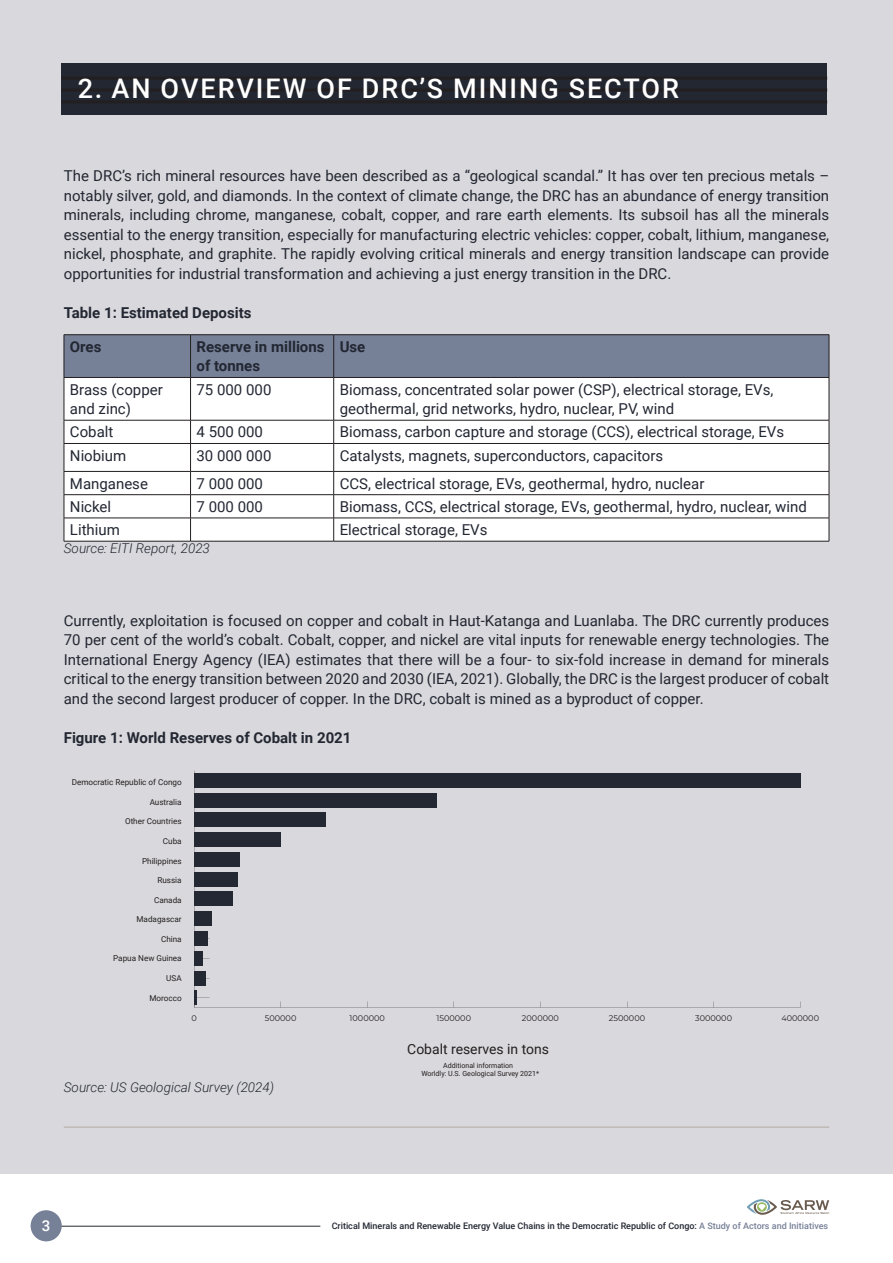
<style>
.page{position:relative;width:893px;height:1263px;background:#fff}
.page>*{position:absolute;margin:0;border:0;box-sizing:border-box;transform-origin:0 0}
.t1{font:500 27px "Roboto";letter-spacing:.075em;color:#fff}
.t2{font:15px/19.5px "Roboto";color:#222732;text-align:justify}
.t3{font:700 15px/19.5px "Roboto";color:#222732}
.t4{font:500 15px "Roboto";color:#fff}
.t5{font:13.95px "Roboto";color:#231f20}
.t6{font:italic 300 13.5px "Roboto";color:#222732}
.t7{font:500 9px "Roboto";color:#222732}
.t8{font:8.1px "Roboto";color:#231f20}
.t9{font:8.1px "Montserrat";color:#231f20}
.t10{font:7.05px/7.6px "Roboto";color:#231f20;text-align:center}
.s1{color:#768097}
</style>
<div class="page">
<hr style="left:35px;top:1226px;width:285px;height:1px;background:#222732">
<svg style="left:747px;top:1199px;width:82px;height:16px"></svg>
<div style="left:31px;top:1210px;width:31px;height:31px;background:#768097;border-radius:50%"></div>
<div style="left:0;top:0;width:893px;height:1174px;background:#d9d8dc"></div>
<hr style="left:64px;top:1127px;width:765px;height:1px;background:#b4aba3">
<div style="left:194px;top:773px;width:606px;height:14px;background:#242833"></div>
<div style="left:194px;top:793px;width:242px;height:14px;background:#242833"></div>
<div style="left:194px;top:813px;width:132px;height:14px;background:#242833"></div>
<div style="left:194px;top:832px;width:87px;height:15px;background:#242833"></div>
<div style="left:194px;top:852px;width:45px;height:14px;background:#242833"></div>
<div style="left:194px;top:872px;width:43px;height:14px;background:#242833"></div>
<div style="left:194px;top:892px;width:38px;height:14px;background:#242833"></div>
<div style="left:194px;top:912px;width:17px;height:14px;background:#242833"></div>
<div style="left:194px;top:931px;width:14px;height:15px;background:#242833"></div>
<div style="left:194px;top:951px;width:8px;height:14px;background:#242833"></div>
<div style="left:194px;top:971px;width:12px;height:14px;background:#242833"></div>
<svg style="left:194px;top:991px;width:2px;height:14px"></svg>
<div style="left:62px;top:64px;width:765px;height:51px;background:#222732"></div>
<hr style="left:62px;top:100px;width:765px;height:3px;background:#231f20">
<hr style="left:62px;top:89px;width:765px;height:3px;background:#231f20">
<hr style="left:62px;top:77px;width:765px;height:3px;background:#231f20">
<div style="left:65px;top:335px;width:764px;height:42px;background:#768097"></div>
<div style="left:65px;top:378px;width:764px;height:163px;background:#fff"></div>
<hr style="left:64px;top:334px;width:127px;height:1px;background:#231f20">
<hr style="left:64px;top:335px;width:1px;height:42px;background:#231f20">
<hr style="left:191px;top:334px;width:143px;height:1px;background:#231f20">
<hr style="left:190px;top:335px;width:1px;height:42px;background:#231f20">
<hr style="left:334px;top:334px;width:495px;height:1px;background:#231f20">
<hr style="left:333px;top:335px;width:1px;height:42px;background:#231f20">
<hr style="left:829px;top:335px;width:1px;height:42px;background:#231f20">
<hr style="left:64px;top:377px;width:127px;height:1px;background:#231f20">
<hr style="left:64px;top:378px;width:1px;height:42px;background:#231f20">
<hr style="left:191px;top:377px;width:143px;height:1px;background:#231f20">
<hr style="left:190px;top:378px;width:1px;height:42px;background:#231f20">
<hr style="left:334px;top:377px;width:495px;height:1px;background:#231f20">
<hr style="left:333px;top:378px;width:1px;height:42px;background:#231f20">
<hr style="left:829px;top:378px;width:1px;height:42px;background:#231f20">
<hr style="left:64px;top:420px;width:127px;height:1px;background:#231f20">
<hr style="left:191px;top:420px;width:143px;height:1px;background:#231f20">
<hr style="left:334px;top:420px;width:495px;height:1px;background:#231f20">
<hr style="left:64px;top:443px;width:127px;height:1px;background:#231f20">
<hr style="left:191px;top:443px;width:143px;height:1px;background:#231f20">
<hr style="left:334px;top:443px;width:495px;height:1px;background:#231f20">
<hr style="left:64px;top:471px;width:127px;height:1px;background:#231f20">
<hr style="left:191px;top:471px;width:143px;height:1px;background:#231f20">
<hr style="left:334px;top:471px;width:495px;height:1px;background:#231f20">
<hr style="left:64px;top:494px;width:127px;height:1px;background:#231f20">
<hr style="left:191px;top:494px;width:143px;height:1px;background:#231f20">
<hr style="left:334px;top:494px;width:495px;height:1px;background:#231f20">
<hr style="left:64px;top:518px;width:127px;height:1px;background:#231f20">
<svg style="left:64px;top:420px;width:1px;height:121px"></svg>
<hr style="left:191px;top:518px;width:143px;height:1px;background:#231f20">
<svg style="left:190px;top:420px;width:1px;height:121px"></svg>
<hr style="left:334px;top:518px;width:495px;height:1px;background:#231f20">
<svg style="left:333px;top:420px;width:1px;height:121px"></svg>
<svg style="left:829px;top:420px;width:1px;height:121px"></svg>
<hr style="left:64px;top:541px;width:127px;height:1px;background:#231f20">
<hr style="left:191px;top:541px;width:143px;height:1px;background:#231f20">
<hr style="left:334px;top:541px;width:495px;height:1px;background:#231f20">
<p class="t1" style="left:78px;top:69px;width:603px">2. AN OVERVIEW OF DRC’S MINING SECTOR</p>
<p class="t2" style="left:64px;top:166px;width:767px">The DRC’s rich mineral resources have been described as a “geological scandal.” It has over ten precious metals – notably silver, gold, and diamonds. In the context of climate change, the DRC has an abundance of energy transition minerals, including chrome, manganese, cobalt, copper, and rare earth elements. Its subsoil has all the minerals essential to the energy transition, especially for manufacturing electric vehicles: copper, cobalt, lithium, manganese, nickel, phosphate, and graphite. The rapidly evolving critical minerals and energy transition landscape can provide opportunities for industrial transformation and achieving a just energy transition in the DRC.</p>
<p class="t3" style="left:64px;top:302px;width:189px">Table 1: Estimated Deposits</p>
<p class="t3" style="left:70px;top:336px;width:33px">Ores</p>
<p class="t3" style="left:197px;top:336px;width:130px">Reserve in millions of tonnes</p>
<p class="t3" style="left:340px;top:336px;width:27px">Use</p>
<p class="t2" style="left:70px;top:379px;width:94px">Brass (copper and zinc)</p>
<p class="t2" style="left:197px;top:379px;width:76px">75 000 000</p>
<p class="t2" style="left:340px;top:379px;width:435px">Biomass, concentrated solar power (CSP), electrical storage, EVs, geothermal, grid networks, hydro, nuclear, PV, wind</p>
<p class="t2" style="left:70px;top:422px;width:45px">Cobalt</p>
<p class="t2" style="left:197px;top:422px;width:68px">4 500 000</p>
<p class="t2" style="left:340px;top:422px;width:446px">Biomass, carbon capture and storage (CCS), electrical storage, EVs</p>
<p class="t2" style="left:70px;top:445px;width:58px">Niobium</p>
<p class="t2" style="left:197px;top:445px;width:76px">30 000 000</p>
<p class="t2" style="left:340px;top:445px;width:325px">Catalysts, magnets, superconductors, capacitors</p>
<p class="t2" style="left:70px;top:473px;width:80px">Manganese</p>
<p class="t2" style="left:197px;top:473px;width:68px">7 000 000</p>
<p class="t2" style="left:340px;top:473px;width:366px">CCS, electrical storage, EVs, geothermal, hydro, nuclear</p>
<p class="t2" style="left:70px;top:496px;width:43px">Nickel</p>
<p class="t2" style="left:197px;top:496px;width:68px">7 000 000</p>
<p class="t2" style="left:340px;top:496px;width:469px">Biomass, CCS, electrical storage, EVs, geothermal, hydro, nuclear, wind</p>
<p class="t2" style="left:70px;top:519px;width:51px">Lithium</p>
<p class="t2" style="left:340px;top:519px;width:149px">Electrical storage, EVs</p>
<p class="t6" style="left:64px;top:539px;width:148px">Source: EITI Report, 2023</p>
<p class="t2" style="left:64px;top:610px;width:767px">Currently, exploitation is focused on copper and cobalt in Haut-Katanga and Luanlaba. The DRC currently produces 70 per cent of the world’s cobalt. Cobalt, copper, and nickel are vital inputs for renewable energy technologies. The International Energy Agency (IEA) estimates that there will be a four- to six-fold increase in demand for minerals critical to the energy transition between 2020 and 2030 (IEA, 2021). Globally, the DRC is the largest producer of cobalt and the second largest producer of copper. In the DRC, cobalt is mined as a byproduct of copper.</p>
<p class="t3" style="left:64px;top:727px;width:289px">Figure 1: World Reserves of Cobalt in 2021</p>
<p class="t8" style="left:72px;top:777px;width:111px">Democratic Republic of Congo</p>
<p class="t8" style="left:150px;top:796px;width:34px">Australia</p>
<p class="t8" style="left:125px;top:816px;width:58px">Other Countries</p>
<p class="t8" style="left:163px;top:835px;width:20px">Cuba</p>
<p class="t8" style="left:142px;top:855px;width:41px">Philippines</p>
<p class="t8" style="left:157px;top:874px;width:26px">Russia</p>
<p class="t8" style="left:154px;top:894px;width:29px">Canada</p>
<p class="t8" style="left:137px;top:914px;width:47px">Madagascar</p>
<p class="t8" style="left:161px;top:933px;width:22px">China</p>
<p class="t8" style="left:113px;top:953px;width:70px">Papua New Guinea</p>
<p class="t8" style="left:166px;top:972px;width:17px">USA</p>
<p class="t8" style="left:149px;top:992px;width:34px">Morocco</p>
<p class="t9" style="left:191px;top:1013px;width:7px">0</p>
<p class="t9" style="left:265px;top:1013px;width:33px">500000</p>
<p class="t9" style="left:350px;top:1013px;width:37px">1000000</p>
<p class="t9" style="left:437px;top:1013px;width:36px">1500000</p>
<p class="t9" style="left:522px;top:1013px;width:38px">2000000</p>
<p class="t9" style="left:609px;top:1013px;width:38px">2500000</p>
<p class="t9" style="left:695px;top:1013px;width:38px">3000000</p>
<p class="t9" style="left:781px;top:1013px;width:39px">4000000</p>
<p class="t5" style="left:407px;top:1039px;width:143px">Cobalt reserves in tons</p>
<p class="t10" style="left:421px;top:1061px;width:119px">Additional information<br>Worldly: U.S. Geological Survey 2021*</p>
<p class="t6" style="left:64px;top:1078px;width:212px">Source: US Geological Survey (2024)</p>
<p class="t4" style="left:42px;top:1215px;width:10px">3</p>
<p class="t7" style="left:332px;top:1220px;width:498px">Critical Minerals and Renewable Energy Value Chains in the Democratic Republic of Congo: <span class="s1">A Study of Actors and Initiatives</span></p>
</div>
